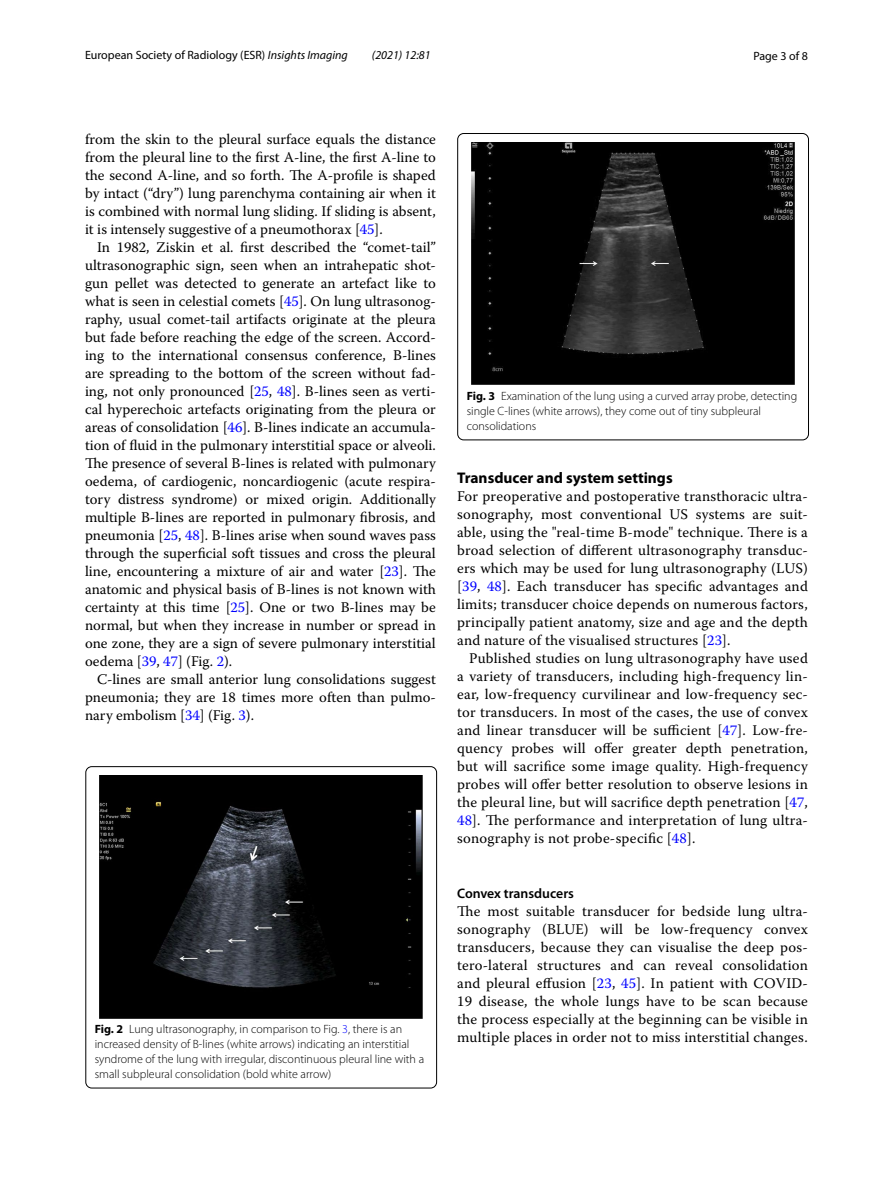
<style>
.page{position:relative;width:893px;height:1187px;background:#fff}
.page>*{position:absolute;margin:0;border:0;box-sizing:border-box;transform-origin:0 0}
.t1{font:700 15.45px "Myriad Pro";color:#000}
.t2{font:14.7px/18px "Warnock Pro";letter-spacing:.01em;color:#000;text-align:justify}
.t3{font:600 13.8px "Myriad Pro";color:#000}
.t4{font:300 12px/15px "Myriad Pro";color:#000}
.t5{font:12px "Myriad Pro";color:#000}
.t6{font:italic 12px "Myriad Pro";color:#000}
.s1{font-style:italic}
.s2{color:#00f}
.s3{font-weight:700}
</style>
<div class="page">
<img style="left:100px;top:775px;width:323px;height:242px">
<div style="left:86px;top:766px;width:351px;height:322px;border:1px solid #000;border-radius:6px"></div>
<img style="left:471px;top:142px;width:324px;height:243px">
<div style="left:457px;top:133px;width:352px;height:307px;border:1px solid #000;border-radius:6px"></div>
<p class="t5" style="left:85px;top:48px;width:264px">European Society of Radiology (ESR) <span class="s1">Insights Imaging</span></p>
<p class="t6" style="left:372px;top:48px;width:60px">(2021) 12:81</p>
<p class="t5" style="left:753px;top:48px;width:56px">Page 3 of 8</p>
<p class="t2" style="left:85px;top:130px;width:352px">from the skin to the pleural surface equals the distance from the pleural line to the first A-line, the first A-line to the second A-line, and so forth. The A-profile is shaped by intact (“dry”) lung parenchyma containing air when it is combined with normal lung sliding. If sliding is absent, it is intensely suggestive of a pneumothorax [<span class="s2">45</span>].</p>
<p class="t2" style="left:85px;top:238px;width:352px;text-indent:12px">In 1982, Ziskin et al. first described the “comet-tail” ultrasonographic sign, seen when an intrahepatic shot&shy;gun pellet was detected to generate an artefact like to what is seen in celestial comets [<span class="s2">45</span>]. On lung ultrasonog&shy;raphy, usual comet-tail artifacts originate at the pleura but fade before reaching the edge of the screen. Accord&shy;ing to the international consensus conference, B-lines are spreading to the bottom of the screen without fad&shy;ing, not only pronounced [<span class="s2">25</span>, <span class="s2">48</span>]. B-lines seen as verti&shy;cal hyperechoic artefacts originating from the pleura or areas of consolidation [<span class="s2">46</span>]. B-lines indicate an accumula&shy;tion of fluid in the pulmonary interstitial space or alveoli.<br>The presence of several B-lines is related with pulmonary oedema, of cardiogenic, noncardiogenic (acute respira&shy;tory distress syndrome) or mixed origin. Additionally multiple B-lines are reported in pulmonary fibrosis, and pneumonia [<span class="s2">25</span>, <span class="s2">48</span>]. B-lines arise when sound waves pass through the superficial soft tissues and cross the pleural line, encountering a mixture of air and water [<span class="s2">23</span>]. The anatomic and physical basis of B-lines is not known with certainty at this time [<span class="s2">25</span>]. One or two B-lines may be normal, but when they increase in number or spread in one zone, they are a sign of severe pulmonary interstitial oedema [<span class="s2">39</span>, <span class="s2">47</span>] (Fig. <span class="s2">2</span>).</p>
<p class="t2" style="left:85px;top:670px;width:352px;text-indent:12px">C-lines are small anterior lung consolidations suggest pneumonia; they are 18 times more often than pulmo&shy;nary embolism [<span class="s2">34</span>] (Fig. <span class="s2">3</span>).</p>
<p class="t4" style="left:95px;top:1021px;width:331px"><span class="s3">Fig. 2</span> Lung ultrasonography, in comparison to Fig. <span class="s2">3</span>, there is an increased density of B-lines (white arrows) indicating an interstitial syndrome of the lung with irregular, discontinuous pleural line with a small subpleural consolidation (bold white arrow)</p>
<p class="t4" style="left:467px;top:389px;width:332px"><span class="s3">Fig. 3</span> Examination of the lung using a curved array probe, detecting single C-lines (white arrows), they come out of tiny subpleural consolidations</p>
<p class="t1" style="left:457px;top:467px;width:217px">Transducer and system settings</p>
<p class="t2" style="left:457px;top:486px;width:352px">For preoperative and postoperative transthoracic ultra&shy;sonography, most conventional US systems are suit&shy;able, using the "real-time B-mode" technique. There is a broad selection of different ultrasonography transduc&shy;ers which may be used for lung ultrasonography (LUS) [<span class="s2">39</span>, <span class="s2">48</span>]. Each transducer has specific advantages and limits; transducer choice depends on numerous factors, principally patient anatomy, size and age and the depth and nature of the visualised structures [<span class="s2">23</span>].</p>
<p class="t2" style="left:457px;top:648px;width:352px;text-indent:12px">Published studies on lung ultrasonography have used a variety of transducers, including high-frequency lin&shy;ear, low-frequency curvilinear and low-frequency sec&shy;tor transducers. In most of the cases, the use of convex and linear transducer will be sufficient [<span class="s2">47</span>]. Low-fre&shy;quency probes will offer greater depth penetration, but will sacrifice some image quality. High-frequency probes will offer better resolution to observe lesions in the pleural line, but will sacrifice depth penetration [<span class="s2">47</span>, <span class="s2">48</span>]. The performance and interpretation of lung ultra&shy;sonography is not probe-specific [<span class="s2">48</span>].</p>
<p class="t3" style="left:457px;top:884px;width:118px">Convex transducers</p>
<p class="t2" style="left:457px;top:901px;width:352px">The most suitable transducer for bedside lung ultra&shy;sonography (BLUE) will be low-frequency convex transducers, because they can visualise the deep pos&shy;tero-lateral structures and can reveal consolidation and pleural effusion [<span class="s2">23</span>, <span class="s2">45</span>]. In patient with COVID-19 disease, the whole lungs have to be scan because the process especially at the beginning can be visible in multiple places in order not to miss interstitial changes.</p>
</div>
